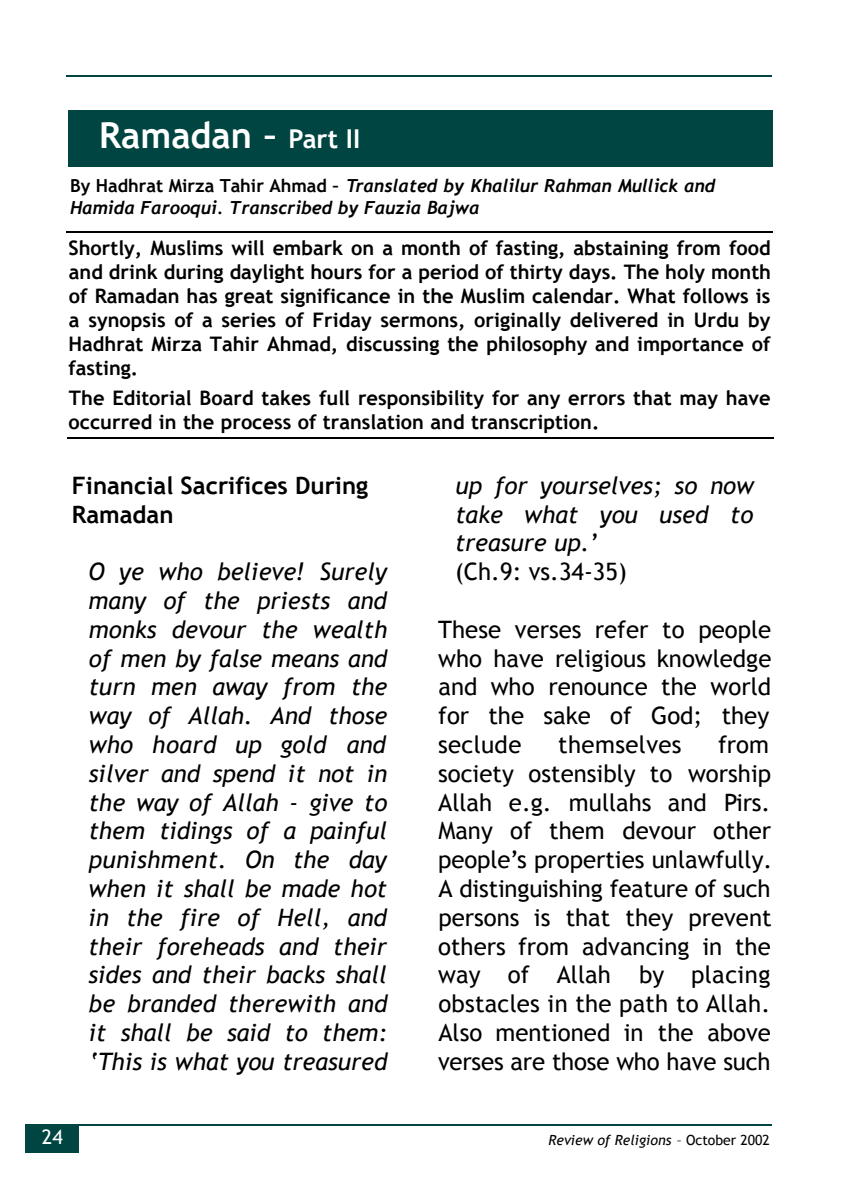
<style>
.page{position:relative;width:842px;height:1190px;background:#fff}
.page>*{position:absolute;margin:0;border:0;box-sizing:border-box;transform-origin:0 0}
.t1{font:700 36px "Trebuchet MS";color:#fff}
.t2{font:italic 24px/28.8px "Trebuchet MS";color:#000;text-align:justify}
.t3{font:24px/28.8px "Trebuchet MS";color:#000;text-align:justify}
.t4{font:700 24px/29px "Trebuchet MS";color:#000}
.t5{font:700 20px/24px "Trebuchet MS";color:#000;text-align:justify}
.t6{font:20px "Trebuchet MS";color:#fff}
.t7{font:italic 700 18px/21.6px "Trebuchet";color:#000}
.t8{font:italic 14px "Trebuchet MS";color:#000}
.s1{font-size:26px}
.s2{font-family:"Trebuchet MS";font-style:normal}
.s3{font-style:normal}
</style>
<div class="page">
<div style="left:25px;top:1124px;width:53px;height:29px;background:#004541"></div>
<hr style="left:78px;top:1124px;width:694px;height:2px;background:#004541">
<hr style="left:66px;top:75px;width:706px;height:2px;background:#004541">
<div style="left:68px;top:110px;width:705px;height:56px;background:#004541"></div>
<hr style="left:66px;top:231px;width:707px;height:2px;background:#000">
<hr style="left:67px;top:438px;width:707px;height:2px;background:#000">
<h1 class="t1" style="left:99px;top:114px;width:262px">Ramadan – <span class="s1">Part II</span></h1>
<p class="t7" style="left:70px;top:175px;width:647px"><span class="s2">By Hadhrat Mirza Tahir Ahmad –</span> Translated by Khalilur Rahman Mullick and<br>Hamida Farooqui. Transcribed by Fauzia Bajwa</p>
<p class="t5" style="left:69px;top:236px;width:704px">Shortly, Muslims will embark on a month of fasting, abstaining from food and drink during daylight hours for a period of thirty days. The holy month of Ramadan has great significance in the Muslim calendar. What follows is a synopsis of a series of Friday sermons, originally delivered in Urdu by Hadhrat Mirza Tahir Ahmad, discussing the philosophy and importance of fasting.</p>
<p class="t5" style="left:69px;top:385px;width:704px">The Editorial Board takes full responsibility for any errors that may have occurred in the process of translation and transcription.</p>
<p class="t4" style="left:72px;top:470px;width:298px">Financial Sacrifices During<br>Ramadan</p>
<p class="t2" style="left:88px;top:557px;width:300px">O ye who believe! Surely many of the priests and monks devour the wealth of men by false means and turn men away from the way of Allah. And those who hoard up gold and silver and spend it not in the way of Allah - give to them tidings of a painful punishment. On the day when it shall be made hot in the fire of Hell, and their foreheads and their sides and their backs shall be branded therewith and it shall be said to them: ‘This is what you treasured</p>
<p class="t2" style="left:455px;top:471px;width:300px">up for yourselves; so now take what you used to treasure up.’</p>
<p class="t3" style="left:455px;top:557px;width:173px">(Ch.9: vs.34-35)</p>
<p class="t3" style="left:438px;top:614px;width:335px">These verses refer to people who have religious knowledge and who renounce the world for the sake of God; they seclude</p>
<p class="t3" style="left:438px;top:730px;width:336px;text-align:left;text-indent:280px">from society ostensibly to worship<br>Allah e.g. mullahs and Pi r s .<br>Many of them devour other p e o p l e ’s properties unlawfully.<br>A distinguishing feature of such persons is that they prevent others from advancing in the way of Allah by placing obstacles in the path to Allah.<br>Also mentioned in the above verses are those who have such</p>
<p class="t3" style="left:558px;top:730px;width:125px">themselves</p>
<p class="t6" style="left:42px;top:1125px;width:22px">24</p>
<p class="t8" style="left:548px;top:1132px;width:223px">Review of Religions <span class="s3">– October 2002</span></p>
</div>
